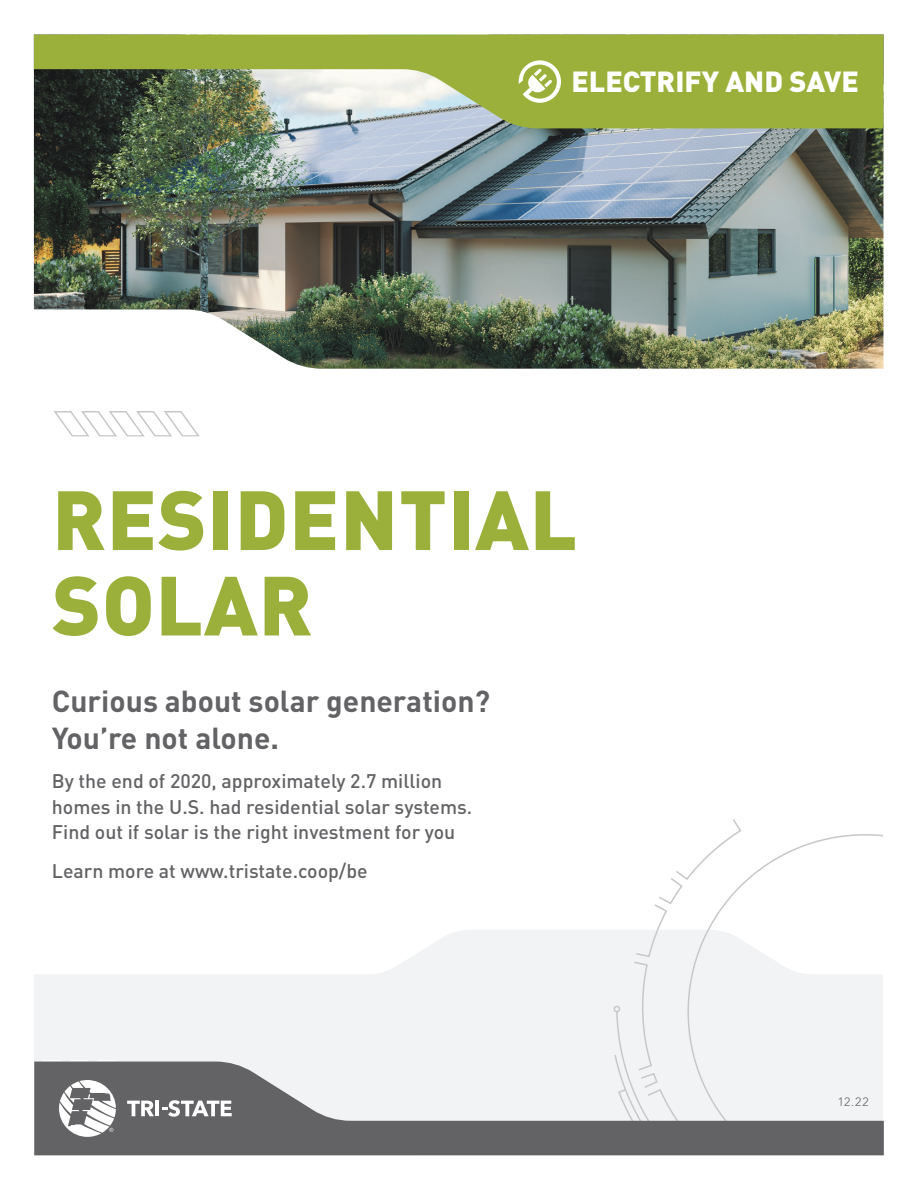
<style>
.page{position:relative;width:918px;height:1188px;background:#fff}
.page>*{position:absolute;margin:0;border:0;box-sizing:border-box;transform-origin:0 0}
.t1{font:900 82.5px/85.5px "DIN Pro";letter-spacing:.01em;color:#9bb03b}
.t2{font:700 30px/37.5px "DIN Pro";color:#636366}
.t3{font:900 28.8px "DIN Pro";color:#fff}
.t4{font:500 19.5px/25.5px "DIN Pro";color:#636366}
.t5{font:300 12px "Avenir LT Pro";color:#636366}
</style>
<div class="page">
<svg style="left:34px;top:930px;width:578px;height:132px;fill:#f2f3f4"></svg>
<svg style="left:612px;top:819px;width:130px;height:243px"></svg>
<svg style="left:687px;top:834px;width:196px;height:228px"></svg>
<svg style="left:54px;top:411px;width:146px;height:26px"></svg>
<img style="left:34px;top:128px;width:849px;height:241px">
<svg style="left:34px;top:35px;width:849px;height:93px;background:#95a655"></svg>
<svg style="left:519px;top:60px;width:42px;height:43px"></svg>
<svg style="left:34px;top:1062px;width:850px;height:93px"></svg>
<hr style="left:156px;top:1101px;width:3px;height:15px;background:#fff">
<svg style="left:162px;top:1100px;width:70px;height:17px"></svg>
<svg style="left:34px;top:1060px;width:120px;height:77px"></svg>
<h3 class="t3" style="left:571px;top:62px;width:289px">ELECTRIFY AND SAVE</h3>
<h1 class="t1" style="left:52px;top:474px;width:527px">RESIDENTIAL<br>SOLAR</h1>
<h2 class="t2" style="left:52px;top:681px;width:440px">Curious about solar generation?<br>You’re not alone.</h2>
<p class="t4" style="left:52px;top:768px;width:422px">By the end of 2020, approximately 2.7 million homes in the U.S. had residential solar systems.<br>Find out if solar is the right investment for you</p>
<p class="t4" style="left:52px;top:858px;width:317px">Learn more at www.tristate.coop/be</p>
<p class="t5" style="left:838px;top:1094px;width:32px">12.22</p>
</div>
